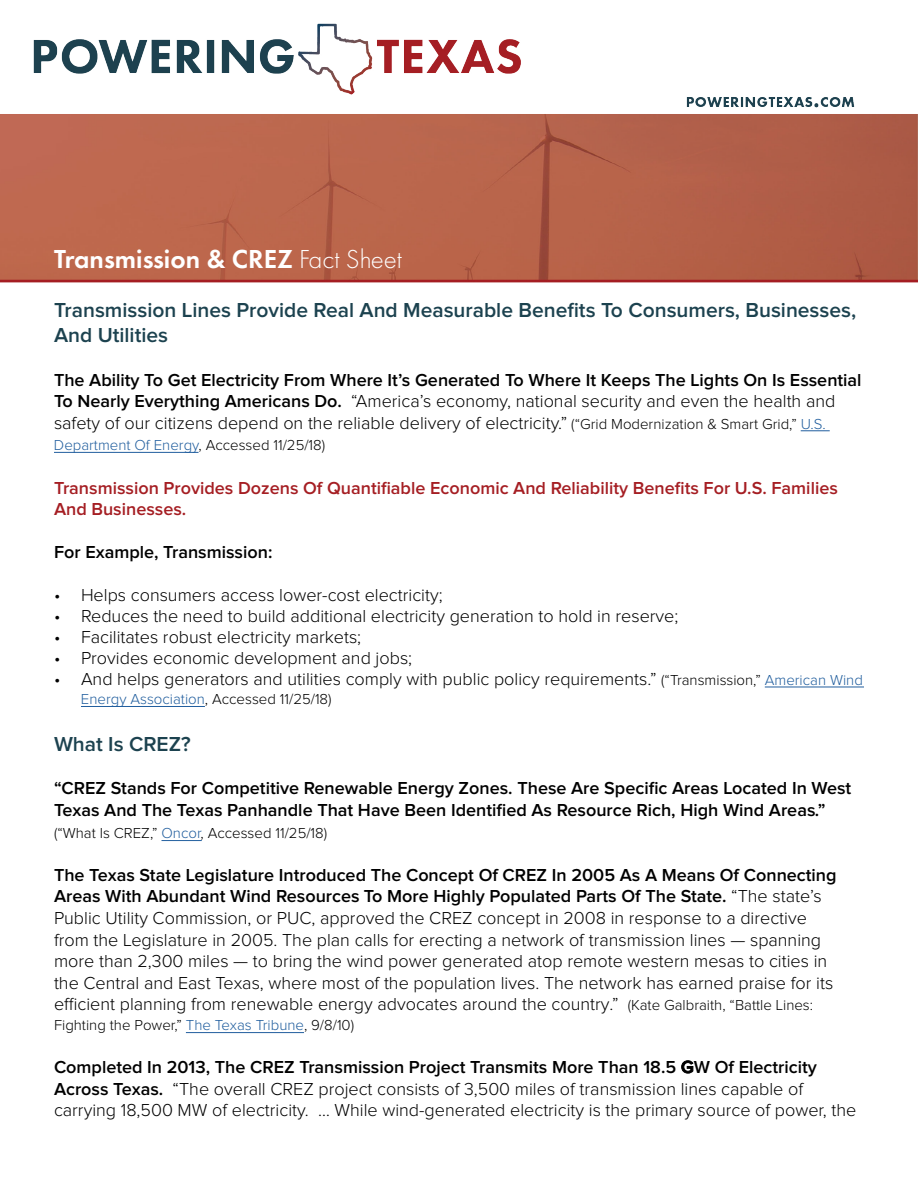
<style>
.page{position:relative;width:918px;height:1188px;background:#fff}
.page>*{position:absolute;margin:0;border:0;box-sizing:border-box;transform-origin:0 0}
.t1{font:600 27px "Futura PT";color:#fff}
.t2{font:600 21px/25.2px "Proxima Nova";color:#1c424f}
.t3{font:300 18px/21.6px "Proxima Nova";color:#000}
.t4{font:600 18px/21.6px "Proxima Nova";color:#000}
.t5{font:600 18px/21.6px "Proxima Nova";color:#a51e23}
.t6{font:300 15px "Proxima Nova";color:#000}
.t7{font:300 15px "Proxima Nova";color:#215e9e}
.s1{font-weight:300}
.s2{font-weight:300;font-size:15px}
.s3{font-weight:300;font-size:15px;color:#215e9e}
.s4{color:#000}
.s5{font-size:15px}
.s6{font-size:15px;color:#215e9e}
.s7{color:#215e9e}
.s8{font-weight:600}
</style>
<div class="page">
<img style="left:0;top:23px;width:918px;height:260px">
<svg style="left:801px;top:431px;width:29px;height:1px"></svg>
<hr style="left:54px;top:452px;width:145px;height:1px;background:#215e9e">
<hr style="left:765px;top:687px;width:99px;height:1px;background:#215e9e">
<hr style="left:81px;top:706px;width:124px;height:1px;background:#215e9e">
<hr style="left:186px;top:1032px;width:118px;height:1px;background:#215e9e">
<hr style="left:162px;top:840px;width:40px;height:1px;background:#215e9e">
<h1 class="t1" style="left:54px;top:242px;width:350px">Transmission &amp; CREZ <span class="s1">Fact Sheet</span></h1>
<p class="t2" style="left:54px;top:299px;width:804px">Transmission Lines Provide Real And Measurable Benefits To Consumers, Businesses,<br>And Utilities</p>
<p class="t4" style="left:54px;top:370px;width:809px">The Ability To Get Electricity From Where It’s Generated To Where It Keeps The Lights On Is Essential<br>To Nearly Everything Americans Do. <span class="s1">“America’s economy, national security and even the health and safety of our citizens depend on the reliable delivery of electricity.”</span> <span class="s2">(“Grid Modernization &amp; Smart Grid,”</span> <span class="s3">U.S.</span></p>
<p class="t7" style="left:54px;top:439px;width:273px">Department Of Energy<span class="s4">, Accessed 11/25/18)</span></p>
<p class="t5" style="left:54px;top:478px;width:785px">Transmission Provides Dozens Of Quantifiable Economic And Reliability Benefits For U.S. Families<br>And Businesses.</p>
<p class="t4" style="left:54px;top:542px;width:220px">For Example, Transmission:</p>
<p class="t3" style="left:54px;top:585px;width:390px">• Helps consumers access lower-cost electricity;</p>
<p class="t3" style="left:54px;top:606px;width:626px">• Reduces the need to build additional electricity generation to hold in reserve;</p>
<p class="t3" style="left:54px;top:627px;width:309px">• Facilitates robust electricity markets;</p>
<p class="t3" style="left:54px;top:648px;width:360px">• Provides economic development and jobs;</p>
<p class="t3" style="left:54px;top:669px;width:810px">• And helps generators and utilities comply with public policy requirements.” <span class="s5">(“Transmission,”</span> <span class="s6">American Wind</span></p>
<p class="t6" style="left:81px;top:693px;width:252px"><span class="s7">Energy Association</span>, Accessed 11/25/18)</p>
<p class="t2" style="left:54px;top:733px;width:138px">What Is CREZ?</p>
<p class="t4" style="left:54px;top:778px;width:799px">“CREZ Stands For Competitive Renewable Energy Zones. These Are Specific Areas Located In West<br>Texas And The Texas Panhandle That Have Been Identified As Resource Rich, High Wind Areas.”</p>
<p class="t6" style="left:54px;top:826px;width:275px">(“What Is CREZ,” <span class="s7">Oncor</span>, Accessed 11/25/18)</p>
<p class="t3" style="left:54px;top:865px;width:784px"><span class="s8">The Texas State Legislature Introduced The Concept Of CREZ In 2005 As A Means Of Connecting Areas With Abundant Wind Resources To More Highly Populated Parts Of The State.</span> “The state’s Public Utility Commission, or PUC, approved the CREZ concept in 2008 in response to a directive from the Legislature in 2005. The plan calls for erecting a network of transmission lines — spanning more than 2,300 miles — to bring the wind power generated atop remote western mesas to cities in the Central and East Texas, where most of the population lives. The network has earned praise for its efficient planning from renewable energy advocates around the country.” <span class="s5">(Kate Galbraith, “Battle Lines:</span></p>
<p class="t6" style="left:54px;top:1018px;width:302px">Fighting the Power,” <span class="s7">The Texas Tribune</span>, 9/8/10)</p>
<p class="t3" style="left:54px;top:1057px;width:804px"><span class="s8">Completed In 2013, The CREZ Transmission Project Transmits More Than 18.5 GW Of Electricity<br>Across Texas.</span> “The overall CREZ project consists of 3,500 miles of transmission lines capable of carrying 18,500 MW of electricity. … While wind-generated electricity is the primary source of power, the</p>
</div>
